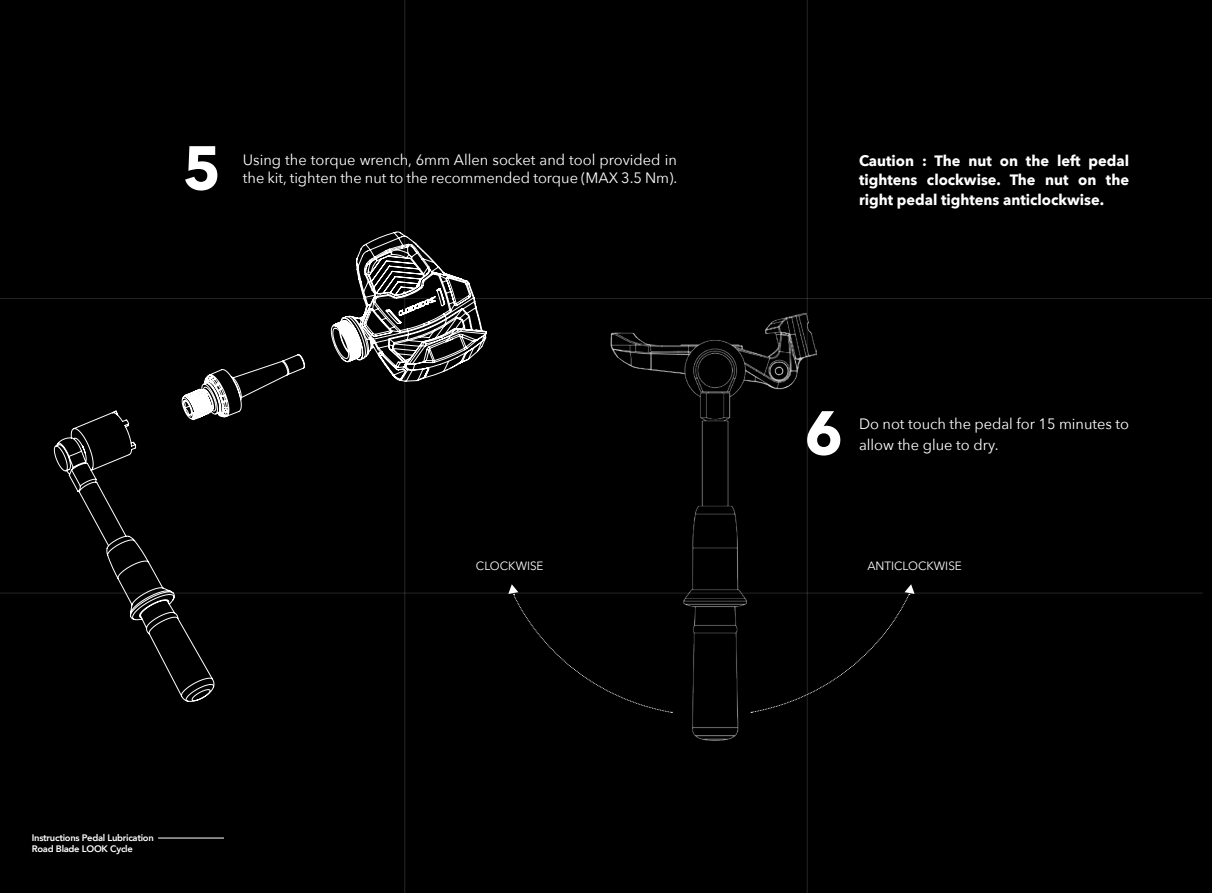
<style>
.page{position:relative;width:1212px;height:893px;background:#000}
.page>*{position:absolute;margin:0;border:0;box-sizing:border-box;transform-origin:0 0}
.t1{font:700 61.05px "Avenir Next";color:#fff}
.t2{font:15px "Avenir Next";color:#fff}
.t3{font:700 15px/19.5px "Avenir Next";color:#fff;text-align:justify}
.t4{font:12px "Avenir Next";color:#fff}
.t5{font:800 9.45px/11.2px "Avenir";letter-spacing:-.03em;color:#fff}
</style>
<div class="page">
<hr style="left:0;top:298px;width:1212px;height:1px;background:#fff">
<hr style="left:0;top:593px;width:1203px;height:1px;background:#fff">
<hr style="left:807px;top:0;width:1px;height:893px;background:#fff">
<hr style="left:404px;top:0;width:1px;height:893px;background:#fff">
<img style="left:611px;top:313px;width:205px;height:427px">
<svg style="left:508px;top:584px;width:164px;height:129px"></svg>
<svg style="left:751px;top:584px;width:163px;height:129px"></svg>
<hr style="left:158px;top:838px;width:66px;height:1px;background:#fff">
<svg style="left:54px;top:232px;width:433px;height:470px"></svg>
<h1 class="t1" style="left:183px;top:115px;width:40px">5</h1>
<p class="t2" style="left:243px;top:147px;width:435px">Using the torque wrench, 6mm Allen socket and tool provided in</p>
<p class="t2" style="left:243px;top:165px;width:436px">the kit, tighten the nut to the recommended torque (MAX 3.5 Nm).</p>
<p class="t3" style="left:859px;top:151px;width:271px">Caution : The nut on the left pedal tightens clockwise. The nut on the right pedal tightens anticlockwise.</p>
<h1 class="t1" style="left:804px;top:380px;width:40px">6</h1>
<p class="t2" style="left:859px;top:411px;width:272px">Do not touch the pedal for 15 minutes to</p>
<p class="t2" style="left:859px;top:432px;width:141px">allow the glue to dry.</p>
<p class="t4" style="left:476px;top:556px;width:69px">CLOCKWISE</p>
<p class="t4" style="left:867px;top:556px;width:96px">ANTICLOCKWISE</p>
<p class="t5" style="left:32px;top:832px;width:123px">Instructions Pedal Lubrication<br>Road Blade LOOK Cycle</p>
</div>
